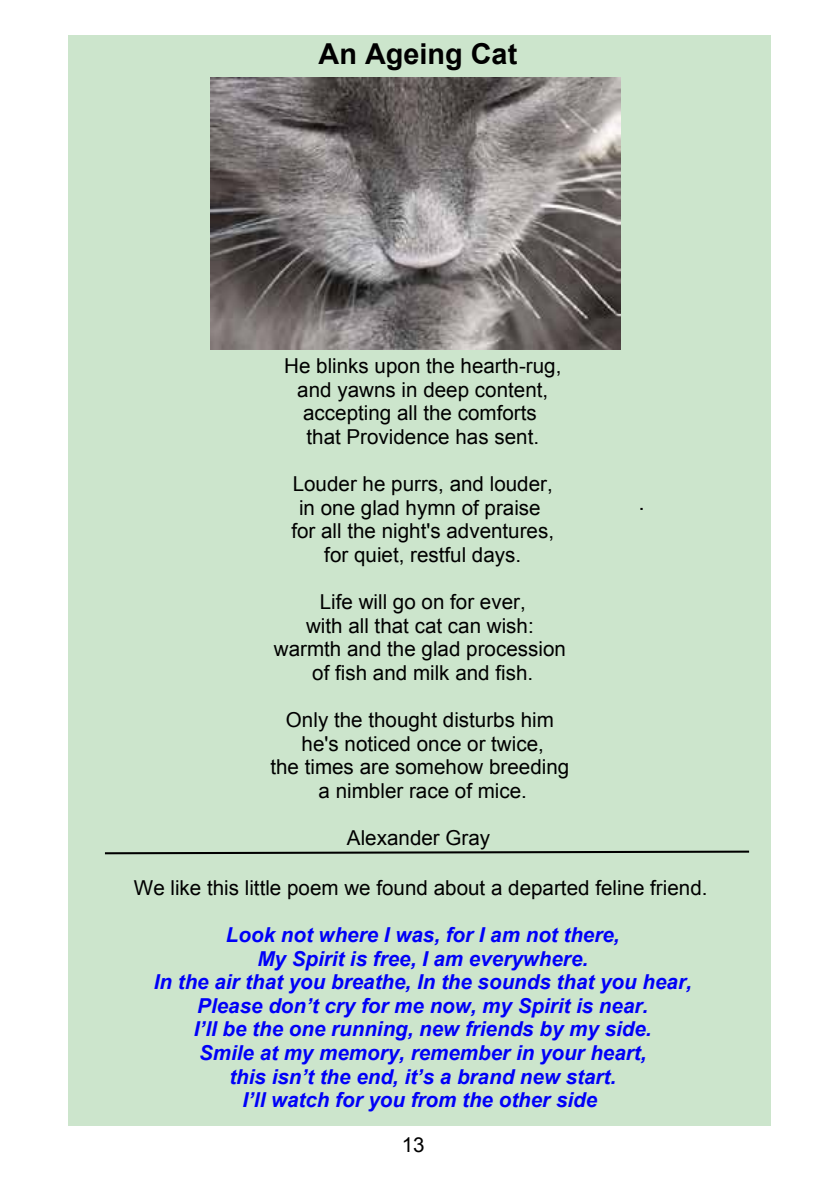
<style>
.page{position:relative;width:840px;height:1191px;background:#fff}
.page>*{position:absolute;margin:0;border:0;box-sizing:border-box;transform-origin:0 0}
.t1{font:700 28.8px "Arial";color:#000}
.t2{font:20.6px/23.6px "Arial";color:#000;text-align:center}
.t3{font:italic 700 20.6px/23.6px "Arial";color:#0000f8;text-align:center}
</style>
<div class="page">
<div style="left:69px;top:35px;width:701px;height:1090px;background:#cce5cc"></div>
<img style="left:210px;top:77px;width:410px;height:273px">
<svg style="left:104px;top:850px;width:646px;height:5px"></svg>
<h1 class="t1" style="left:318px;top:34px;width:200px">An Ageing Cat</h1>
<p class="t2" style="left:284px;top:354px;width:278px">He blinks upon the hearth-rug, and yawns in deep content, accepting all the comforts<br>that Providence has sent.</p>
<p class="t2" style="left:291px;top:472px;width:264px">Louder he purrs, and louder, in one glad hymn of praise for all the night's adventures, for quiet, restful days.</p>
<p class="t2" style="left:274px;top:590px;width:293px">Life will go on for ever,<br>with all that cat can wish: warmth and the glad procession of fish and milk and fish.</p>
<p class="t2" style="left:270px;top:708px;width:300px">Only the thought disturbs him he's noticed once or twice,<br>the times are somehow breeding a nimbler race of mice.</p>
<p class="t2" style="left:347px;top:826px;width:145px">Alexander Gray</p>
<p class="t2" style="left:134px;top:876px;width:575px">We like this little poem we found about a departed feline friend.</p>
<p class="t3" style="left:154px;top:923px;width:539px">Look not where I was, for I am not there,<br>My Spirit is free, I am everywhere.<br>In the air that you breathe, In the sounds that you hear, Please don’t cry for me now, my Spirit is near.<br>I’ll be the one running, new friends by my side.<br>Smile at my memory, remember in your heart,<br>this isn’t the end, it’s a brand new start.<br>I’ll watch for you from the other side</p>
<p class="t2" style="left:401px;top:1133px;width:24px">13</p>
</div>
